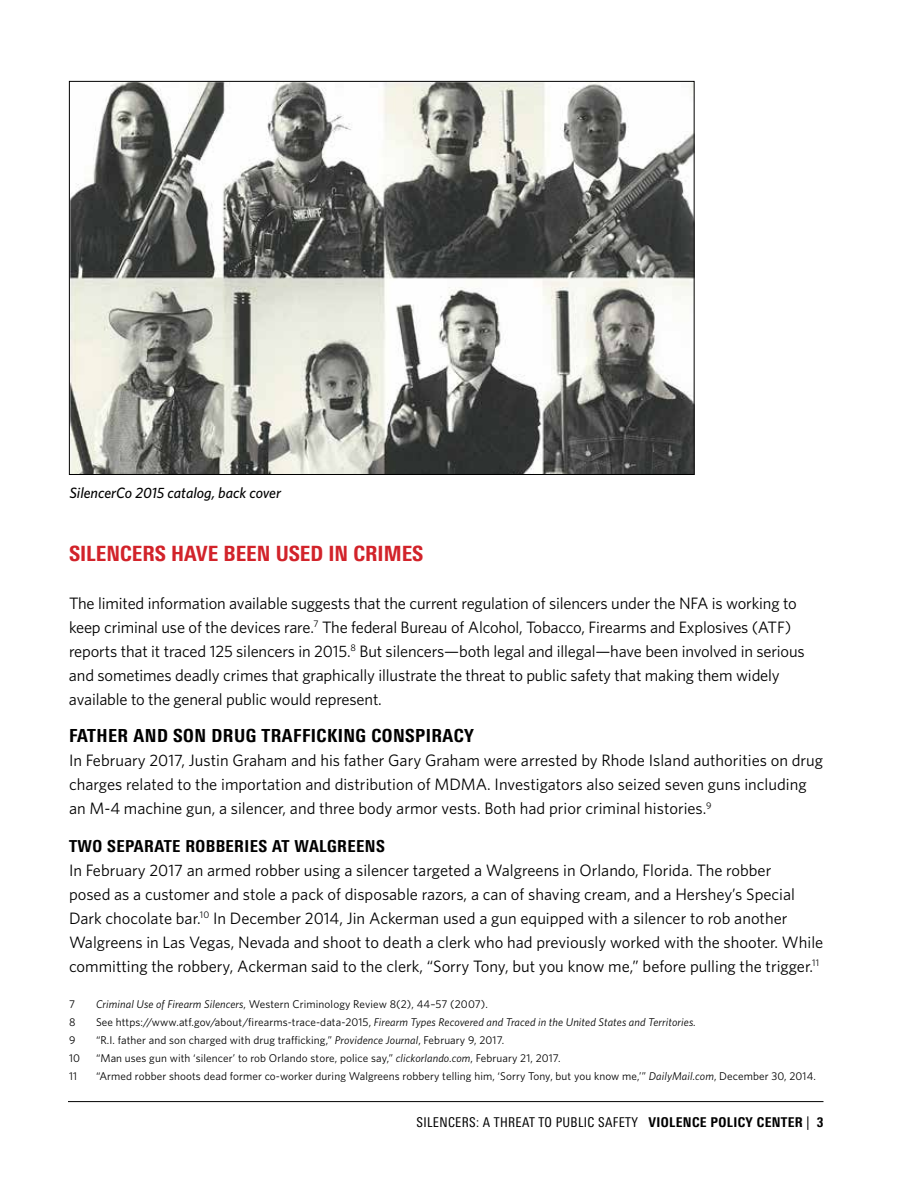
<style>
.page{position:relative;width:918px;height:1188px;background:#fff}
.page>*{position:absolute;margin:0;border:0;box-sizing:border-box;transform-origin:0 0}
.t1{font:800 condensed 21px "Linotype Univers";color:#d2232a}
.t2{font:800 condensed 18px "Linotype Univers";letter-spacing:.025em;color:#000}
.t3{font:16.5px/24px "Whitney";color:#000}
.t4{font:800 condensed 16.5px "Linotype Univers";letter-spacing:.025em;color:#000}
.t5{font:italic 500 15px "Whitney";color:#000}
.t6{font:condensed 13.5px "Linotype Univers";letter-spacing:.025em;color:#000}
.t7{font:11.25px "Whitney";letter-spacing:.01em;color:#000}
.t8{font:italic 11.25px "Whitney";letter-spacing:.01em;color:#000}
.s1{font-style:italic}
.s2{font-style:normal}
.s3{font-weight:800}
</style>
<div class="page">
<hr style="left:0;top:1101px;width:824px;height:1px;background:#000">
<div style="left:0;top:1093px;width:68px;height:15px;background:#fff"></div>
<img style="left:71px;top:83px;width:622px;height:390px">
<p class="t5" style="left:69px;top:483px;width:213px">SilencerCo 2015 catalog, back cover</p>
<p class="t1" style="left:69px;top:540px;width:356px">SILENCERS HAVE BEEN USED IN CRIMES</p>
<p class="t3" style="left:69px;top:590px;width:737px">The limited information available suggests that the current regulation of silencers under the NFA is working to keep criminal use of the devices rare.<sup>7</sup> The federal Bureau of Alcohol, Tobacco, Firearms and Explosives (ATF) reports that it traced 125 silencers in 2015.<sup>8</sup> But silencers—both legal and illegal—have been involved in serious and sometimes deadly crimes that graphically illustrate the threat to public safety that making them widely available to the general public would represent.</p>
<p class="t2" style="left:69px;top:725px;width:406px">FATHER AND SON DRUG TRAFFICKING CONSPIRACY</p>
<p class="t3" style="left:69px;top:748px;width:756px">In February 2017, Justin Graham and his father Gary Graham were arrested by Rhode Island authorities on drug charges related to the importation and distribution of MDMA. Investigators also seized seven guns including an M-4 machine gun, a silencer, and three body armor vests. Both had prior criminal histories.<sup>9</sup></p>
<p class="t4" style="left:69px;top:836px;width:317px">TWO SEPARATE ROBBERIES AT WALGREENS</p>
<p class="t3" style="left:69px;top:857px;width:756px">In February 2017 an armed robber using a silencer targeted a Walgreens in Orlando, Florida. The robber<br>posed as a customer and stole a pack of disposable razors, a can of shaving cream, and a Hershey’s Special Dark chocolate bar.<sup>10</sup> In December 2014, Jin Ackerman used a gun equipped with a silencer to rob another Walgreens in Las Vegas, Nevada and shoot to death a clerk who had previously worked with the shooter. While committing the robbery, Ackerman said to the clerk, “Sorry Tony, but you know me,” before pulling the trigger.<sup>11</sup></p>
<p class="t7" style="left:69px;top:997px;width:7px">7</p>
<p class="t7" style="left:96px;top:997px;width:393px"><span class="s1">Criminal Use of Firearm Silencers</span>, Western Criminology Review 8(2), 44–57 (2007).</p>
<p class="t7" style="left:69px;top:1015px;width:8px">8</p>
<p class="t8" style="left:96px;top:1015px;width:601px"><span class="s2">See https://www.atf.gov/about/firearms-trace-data-2015,</span> Firearm Types Recovered and Traced in the United States and Territories.</p>
<p class="t7" style="left:69px;top:1033px;width:8px">9</p>
<p class="t7" style="left:96px;top:1033px;width:410px">“R.I. father and son charged with drug trafficking,” <span class="s1">Providence Journal</span>, February 9, 2017.</p>
<p class="t7" style="left:69px;top:1051px;width:13px">10</p>
<p class="t7" style="left:96px;top:1051px;width:466px">“Man uses gun with ‘silencer’ to rob Orlando store, police say,” <span class="s1">clickorlando.com</span>, February 21, 2017.</p>
<p class="t7" style="left:69px;top:1069px;width:10px">11</p>
<p class="t7" style="left:96px;top:1069px;width:721px">“Armed robber shoots dead former co-worker during Walgreens robbery telling him, ‘Sorry Tony, but you know me,’” <span class="s1">DailyMail.com</span>, December 30, 2014.</p>
<p class="t6" style="left:416px;top:1114px;width:409px">SILENCERS: A THREAT TO PUBLIC SAFETY <span class="s3">VIOLENCE POLICY CENTER</span> | <span class="s3">3</span></p>
</div>
